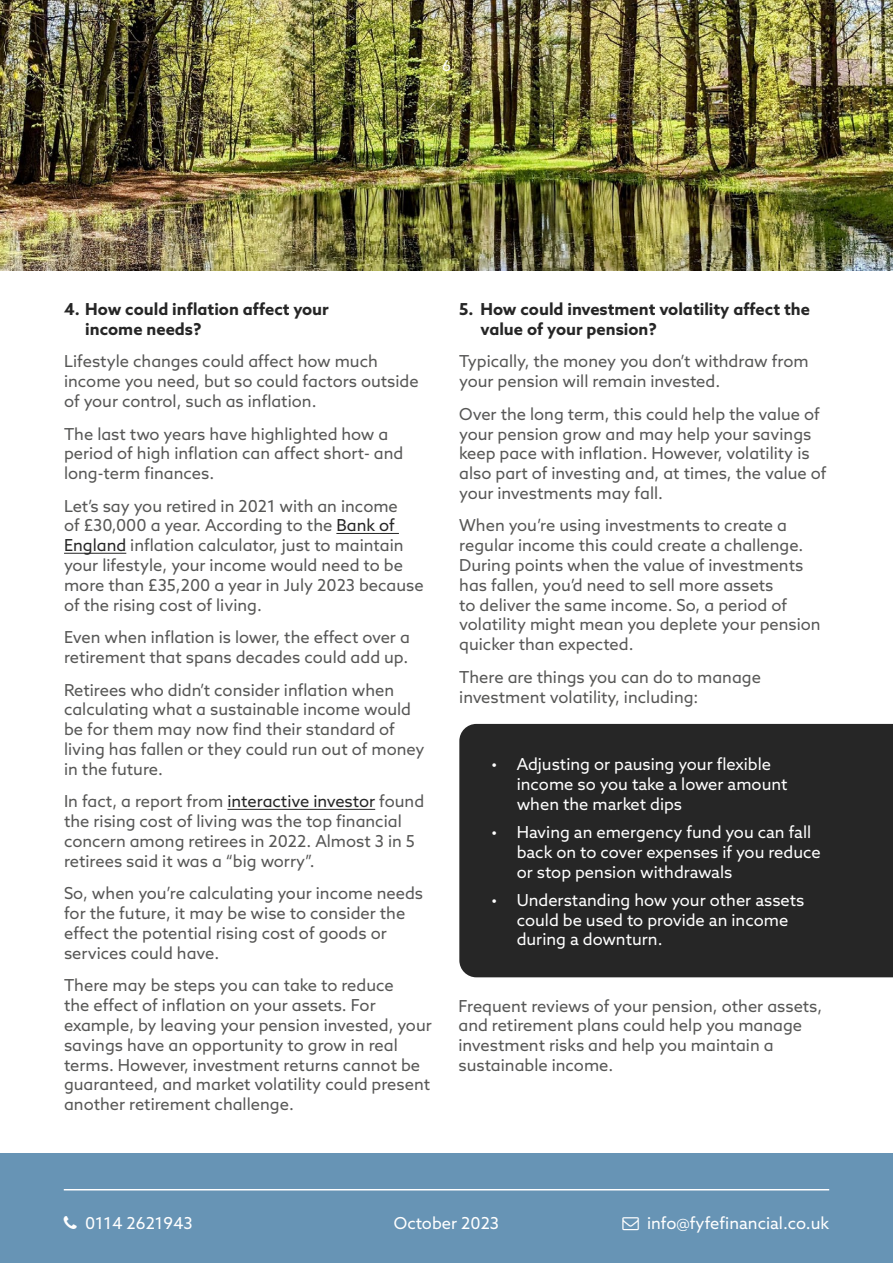
<style>
.page{position:relative;width:893px;height:1263px;background:#fff}
.page>*{position:absolute;margin:0;border:0;box-sizing:border-box;transform-origin:0 0}
.t1{font:16.5px/19.8px "Azo Sans";color:#575756}
.t2{font:16.5px/19.8px "Azo Sans";color:#fff}
.t3{font:700 16.5px/19.8px "Azo Sans";color:#262626}
.t4{font:15px "Azo Sans";color:#fff}
.s1{color:#262626}
</style>
<div class="page">
<div style="left:0;top:1153px;width:893px;height:110px;background:#6794b5"></div>
<hr style="left:64px;top:1189px;width:765px;height:1px;background:#fff">
<hr style="left:336px;top:533px;width:63px;height:1px;background:#262626">
<hr style="left:64px;top:553px;width:62px;height:1px;background:#262626">
<hr style="left:227px;top:809px;width:148px;height:1px;background:#262626">
<img style="left:0;top:0;width:893px;height:270px">
<div style="left:459px;top:724px;width:434px;height:253px;background:#262626"></div>
<p class="t4" style="left:442px;top:56px;width:10px">6</p>
<p class="t3" style="left:85px;top:299px;width:245px;text-indent:-21px">4. How could inflation affect your income needs?</p>
<p class="t1" style="left:64px;top:351px;width:356px">Lifestyle changes could affect how much income you need, but so could factors outside of your control, such as inflation.</p>
<p class="t1" style="left:64px;top:423px;width:341px">The last two years have highlighted how a period of high inflation can affect short- and long-term finances.</p>
<p class="t1" style="left:64px;top:496px;width:361px">Let’s say you retired in 2021 with an income<br>of £30,000 a year. According to the <span class="s1">Bank of England</span> inflation calculator, just to maintain your lifestyle, your income would need to be more than £35,200 a year in July 2023 because of the rising cost of living.</p>
<p class="t1" style="left:64px;top:627px;width:347px">Even when inflation is lower, the effect over a retirement that spans decades could add up.</p>
<p class="t1" style="left:64px;top:680px;width:362px">Retirees who didn’t consider inflation when calculating what a sustainable income would be for them may now find their standard of living has fallen or they could run out of money in the future.</p>
<p class="t1" style="left:64px;top:791px;width:362px">In fact, a report from <span class="s1">interactive investor</span> found the rising cost of living was the top financial concern among retirees in 2022. Almost 3 in 5 retirees said it was a “big worry”.</p>
<p class="t1" style="left:64px;top:883px;width:361px">So, when you’re calculating your income needs for the future, it may be wise to consider the effect the potential rising cost of goods or services could have.</p>
<p class="t1" style="left:64px;top:975px;width:369px">There may be steps you can take to reduce<br>the effect of inflation on your assets. For example, by leaving your pension invested, your savings have an opportunity to grow in real terms. However, investment returns cannot be guaranteed, and market volatility could present another retirement challenge.</p>
<p class="t3" style="left:480px;top:299px;width:331px;text-indent:-21px">5. How could investment volatility affect the value of your pension?</p>
<p class="t1" style="left:459px;top:351px;width:351px">Typically, the money you don’t withdraw from your pension will remain invested.</p>
<p class="t1" style="left:459px;top:404px;width:369px">Over the long term, this could help the value of your pension grow and may help your savings keep pace with inflation. However, volatility is also part of investing and, at times, the value of your investments may fall.</p>
<p class="t1" style="left:459px;top:515px;width:363px">When you’re using investments to create a regular income this could create a challenge.<br>During points when the value of investments has fallen, you’d need to sell more assets<br>to deliver the same income. So, a period of volatility might mean you deplete your pension quicker than expected.</p>
<p class="t1" style="left:459px;top:667px;width:303px">There are things you can do to manage investment volatility, including:</p>
<p class="t2" style="left:517px;top:754px;width:272px;text-indent:-26px">• Adjusting or pausing your flexible income so you take a lower amount when the market dips</p>
<p class="t2" style="left:517px;top:822px;width:306px;text-indent:-26px">• Having an emergency fund you can fall back on to cover expenses if you reduce or stop pension withdrawals</p>
<p class="t2" style="left:517px;top:890px;width:289px;text-indent:-26px">• Understanding how your other assets could be used to provide an income during a downturn.</p>
<p class="t1" style="left:458px;top:996px;width:365px">Frequent reviews of your pension, other assets, and retirement plans could help you manage investment risks and help you maintain a sustainable income.</p>
<p class="t2" style="left:85px;top:1213px;width:109px">0114 2621943</p>
<p class="t2" style="left:647px;top:1213px;width:184px">info@fyfefinancial.co.uk</p>
<p class="t2" style="left:394px;top:1213px;width:107px">October 2023</p>
</div>
